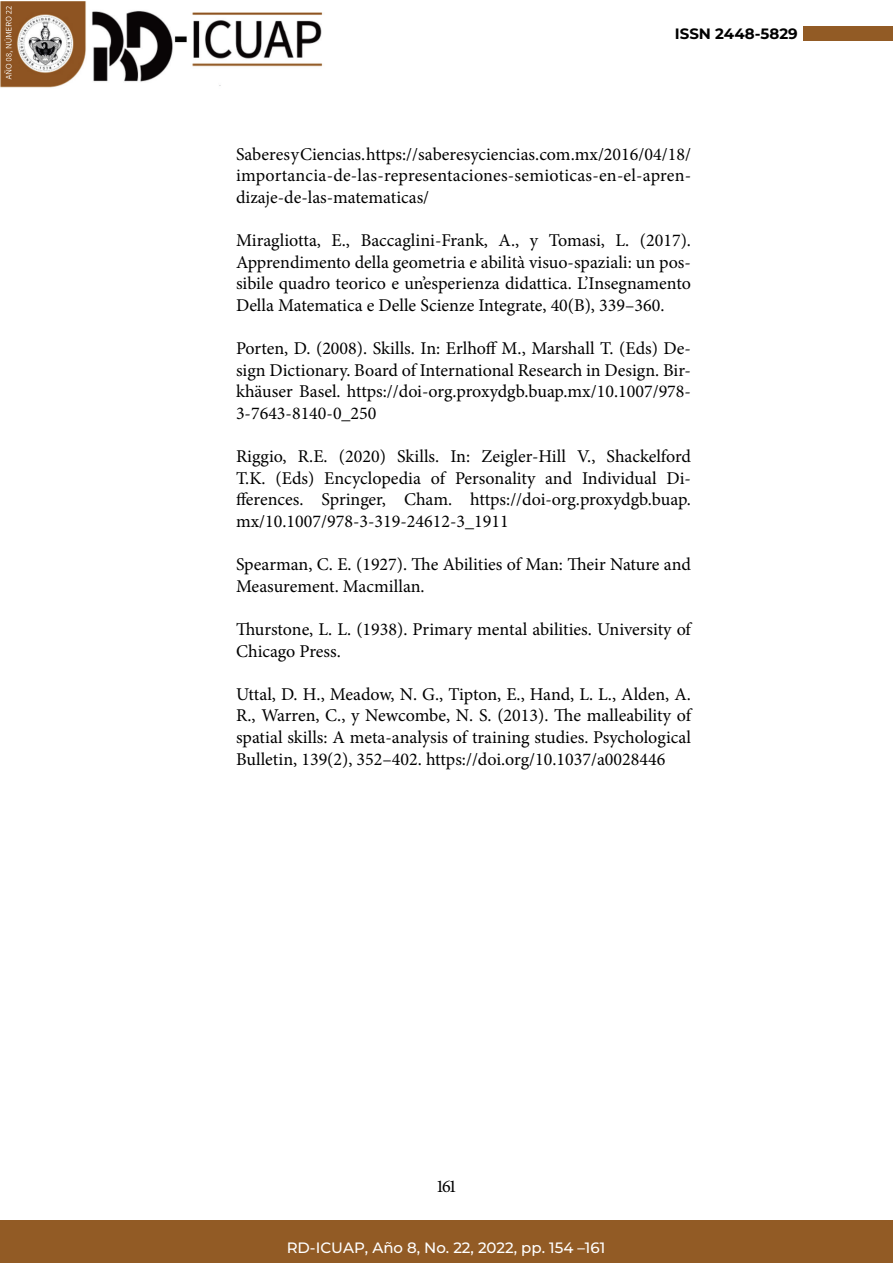
<style>
.page{position:relative;width:893px;height:1263px;background:#fff}
.page>*{position:absolute;margin:0;border:0;box-sizing:border-box;transform-origin:0 0}
.t1{font:18px/21.6px "Minion Pro";color:#000;text-align:justify}
.t2{font:500 15px "Montserrat";color:#fff}
.t3{font:700 15px "Montserrat";color:#000}
</style>
<div class="page">
<img style="left:1px;top:2px;width:322px;height:86px">
<div style="left:804px;top:26px;width:89px;height:14px;background:#925b25"></div>
<div style="left:0;top:1220px;width:893px;height:43px;background:#925b25"></div>
<p class="t3" style="left:675px;top:23px;width:124px">ISSN 2448-5829</p>
<p class="t1" style="left:236px;top:143px;width:457px">Saberes y Ciencias. https://saberesyciencias.com.mx/2016/04/18/ importancia-de-las-representaciones-semioticas-en-el-apren&shy;dizaje-de-las-matematicas/</p>
<p class="t1" style="left:236px;top:230px;width:456px">Miragliotta, E., Baccaglini-Frank, A., y Tomasi, L. (2017).<br>Apprendimento della geometria e abilità visuo-spaziali: un pos&shy;sibile quadro teorico e un’esperienza didattica. L’Insegnamento Della Matematica e Delle Scienze Integrate, 40(B), 339–360.</p>
<p class="t1" style="left:236px;top:338px;width:457px">Porten, D. (2008). Skills. In: Erlhoff M., Marshall T. (Eds) De&shy;sign Dictionary. Board of International Research in Design. Bir&shy;khäuser Basel. https://doi-org.proxydgb.buap.mx/10.1007/978- 3-7643-8140-0_250</p>
<p class="t1" style="left:236px;top:446px;width:456px">Riggio, R.E. (2020) Skills. In: Zeigler-Hill V., Shackelford T.K. (Eds) Encyclopedia of Personality and Individual Di&shy;fferences. Springer, Cham. https://doi-org.proxydgb.buap. mx/10.1007/978-3-319-24612-3_1911</p>
<p class="t1" style="left:236px;top:554px;width:456px">Spearman, C. E. (1927). The Abilities of Man: Their Nature and<br>Measurement. Macmillan.</p>
<p class="t1" style="left:236px;top:619px;width:456px">Thurstone, L. L. (1938). Primary mental abilities. University of<br>Chicago Press.</p>
<p class="t1" style="left:236px;top:683px;width:456px">Uttal, D. H., Meadow, N. G., Tipton, E., Hand, L. L., Alden, A.<br>R., Warren, C., y Newcombe, N. S. (2013). The malleability of spatial skills: A meta-analysis of training studies. Psychological Bulletin, 139(2), 352–402. https://doi.org/10.1037/a0028446</p>
<p class="t1" style="left:436px;top:1175px;width:23px">161</p>
<p class="t2" style="left:287px;top:1237px;width:320px">RD-ICUAP, Año 8, No. 22, 2022, pp. 154 –161</p>
</div>
